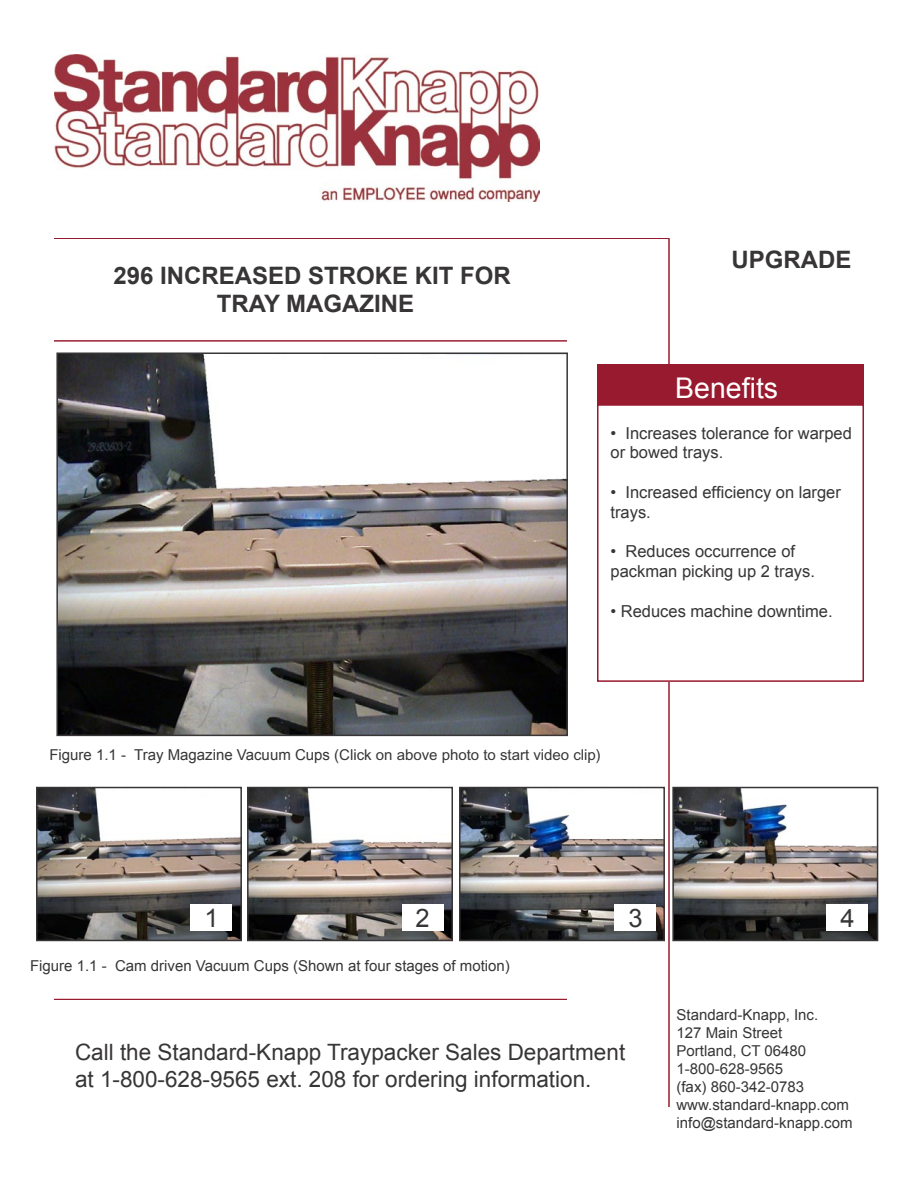
<style>
.page{position:relative;width:918px;height:1188px;background:#fff}
.page>*{position:absolute;margin:0;border:0;box-sizing:border-box;transform-origin:0 0}
.t1{font:28.5px "Arial";color:#fff}
.t2{font:25.5px "Arial";color:#373535}
.t3{font:700 24px/28.8px "Arial";color:#373535;text-align:center}
.t4{font:22.5px/27px "Arial";color:#373535}
.t5{font:16.5px/19.8px "Arial";color:#373535}
.t6{font:15px/18px "Arial";color:#373535}
</style>
<div class="page">
<img style="left:54px;top:54px;width:486px;height:148px">
<hr style="left:54px;top:238px;width:615px;height:1px;background:#981a2e">
<hr style="left:669px;top:238px;width:1px;height:869px;background:#981a2e">
<div style="left:597px;top:364px;width:267px;height:41px;background:#981a2e"></div>
<div style="left:598px;top:405px;width:265px;height:276px;background:#fff"></div>
<div style="left:597px;top:404px;width:267px;height:278px;border:2px solid #981a2e"></div>
<hr style="left:54px;top:340px;width:513px;height:1px;background:#981a2e">
<hr style="left:54px;top:999px;width:513px;height:1px;background:#981a2e">
<img style="left:59px;top:355px;width:506px;height:378px">
<div style="left:56px;top:352px;width:512px;height:384px;border:2px solid #373535"></div>
<img style="left:39px;top:790px;width:200px;height:148px">
<div style="left:36px;top:787px;width:206px;height:154px;border:2px solid #373535"></div>
<img style="left:250px;top:790px;width:200px;height:148px">
<div style="left:247px;top:787px;width:206px;height:154px;border:2px solid #373535"></div>
<img style="left:462px;top:790px;width:200px;height:148px">
<div style="left:459px;top:787px;width:206px;height:154px;border:2px solid #373535"></div>
<img style="left:675px;top:790px;width:200px;height:148px">
<div style="left:672px;top:787px;width:206px;height:154px;border:2px solid #373535"></div>
<div style="left:190px;top:904px;width:42px;height:28px;background:#fff"></div>
<div style="left:614px;top:904px;width:42px;height:28px;background:#fff"></div>
<div style="left:402px;top:904px;width:42px;height:28px;background:#fff"></div>
<div style="left:826px;top:904px;width:42px;height:28px;background:#fff"></div>
<p class="t3" style="left:114px;top:261px;width:399px">296 INCREASED STROKE KIT FOR<br>TRAY MAGAZINE</p>
<p class="t3" style="left:731px;top:246px;width:121px">UPGRADE</p>
<p class="t1" style="left:675px;top:368px;width:104px">Benefits</p>
<p class="t5" style="left:610px;top:423px;width:243px">• Increases tolerance for warped or bowed trays.</p>
<p class="t5" style="left:610px;top:482px;width:232px">• Increased efficiency on larger trays.</p>
<p class="t5" style="left:610px;top:542px;width:206px">• Reduces occurrence of packman picking up 2 trays.</p>
<p class="t5" style="left:610px;top:601px;width:224px">• Reduces machine downtime.</p>
<p class="t6" style="left:49px;top:746px;width:553px">Figure 1.1 - Tray Magazine Vacuum Cups (Click on above photo to start video clip)</p>
<p class="t2" style="left:204px;top:901px;width:16px">1</p>
<p class="t2" style="left:416px;top:901px;width:16px">2</p>
<p class="t2" style="left:628px;top:901px;width:16px">3</p>
<p class="t2" style="left:840px;top:901px;width:16px">4</p>
<p class="t6" style="left:30px;top:957px;width:481px">Figure 1.1 - Cam driven Vacuum Cups (Shown at four stages of motion)</p>
<p class="t4" style="left:75px;top:1039px;width:552px">Call the Standard-Knapp Traypacker Sales Department at 1-800-628-9565 ext. 208 for ordering information.</p>
<p class="t6" style="left:676px;top:1005px;width:143px">Standard-Knapp, Inc.</p>
<p class="t6" style="left:676px;top:1023px;width:107px">127 Main Street</p>
<p class="t6" style="left:676px;top:1041px;width:174px">Portland, CT 06480<br>1-800-628-9565<br>(fax) 860-342-0783 www.standard-knapp.com</p>
<p class="t6" style="left:676px;top:1113px;width:178px">info@standard-knapp.com</p>
</div>
